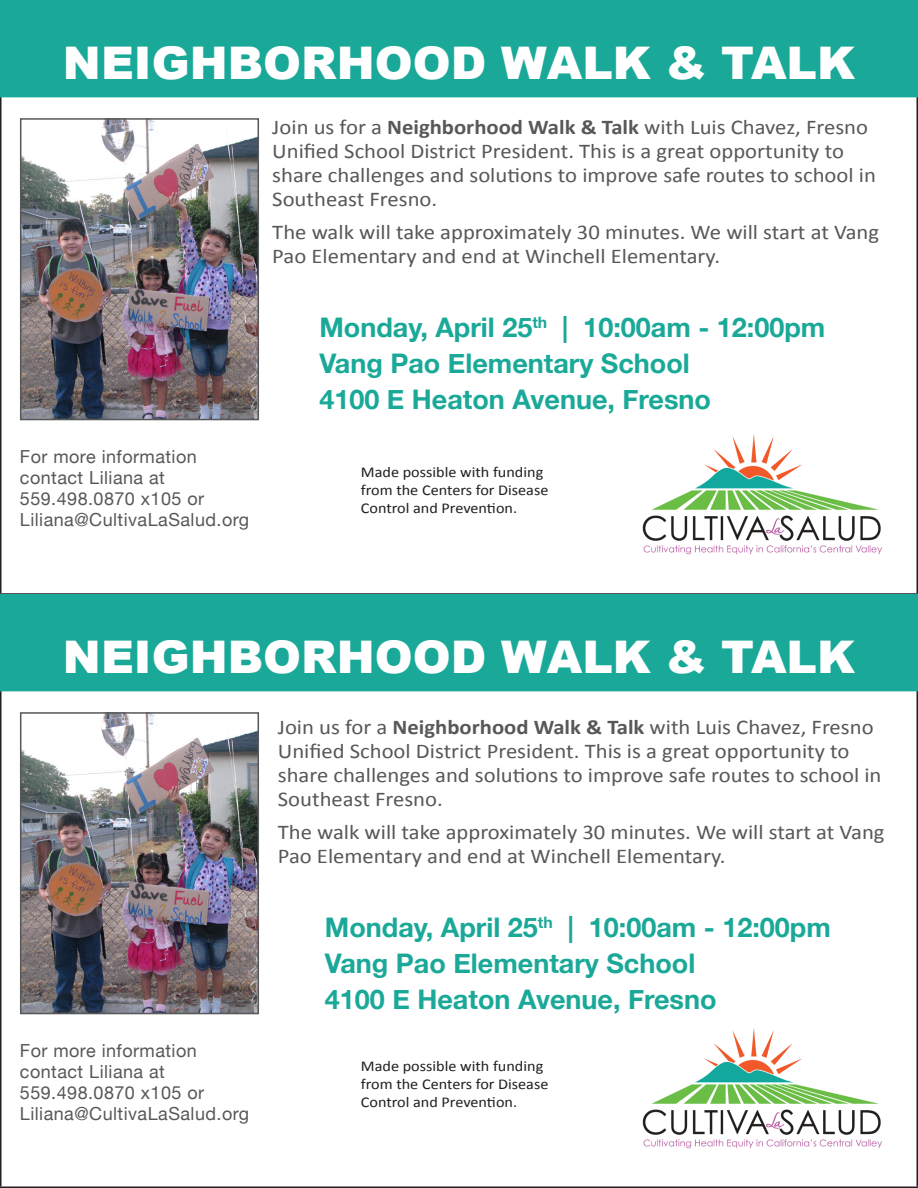
<style>
.page{position:relative;width:918px;height:1188px;background:#fff}
.page>*{position:absolute;margin:0;border:0;box-sizing:border-box;transform-origin:0 0}
.t1{font:900 45px "Arial";color:#fff}
.t2{font:700 27px "Helvetica Neue";color:#1aa998}
.t3{font:21px/24px "Calibri";color:#57585a;scale:1.08 1}
.t4{font:18px/21px "Helvetica Neue";letter-spacing:.025em;color:#57585a}
.t5{font:15px "Calibri";color:#231f20;scale:1.08 1}
.s1{font-weight:700}
</style>
<div class="page">
<hr style="left:0;top:2px;width:2px;height:591px;background:#231f20">
<hr style="left:916px;top:2px;width:2px;height:591px;background:#231f20">
<hr style="left:0;top:593px;width:918px;height:2px;background:#231f20">
<hr style="left:0;top:595px;width:2px;height:591px;background:#231f20">
<hr style="left:916px;top:595px;width:2px;height:591px;background:#231f20">
<hr style="left:0;top:1186px;width:918px;height:2px;background:#231f20">
<img style="left:642px;top:435px;width:240px;height:120px">
<div style="left:1px;top:1px;width:916px;height:96px;background:#1aa998"></div>
<div style="left:0;top:0;width:918px;height:97px;border:2px solid #1aa998"></div>
<img style="left:23px;top:121px;width:233px;height:296px">
<div style="left:20px;top:118px;width:239px;height:302px;border:2px solid #57585a"></div>
<img style="left:642px;top:1029px;width:240px;height:120px">
<div style="left:1px;top:595px;width:916px;height:96px;background:#1aa998"></div>
<div style="left:0;top:594px;width:918px;height:97px;border:2px solid #1aa998"></div>
<img style="left:23px;top:715px;width:233px;height:296px">
<div style="left:20px;top:712px;width:239px;height:302px;border:2px solid #57585a"></div>
<p class="t1" style="left:63px;top:31px;width:794px">NEIGHBORHOOD WALK &amp; TALK</p>
<p class="t3" style="left:272px;top:115px;width:560px">Join us for a <span class="s1">Neighborhood Walk &amp; Talk</span> with Luis Chavez, Fresno Unified School District President. This is a great opportunity to share challenges and solutions to improve safe routes to school in Southeast Fresno.</p>
<p class="t3" style="left:272px;top:220px;width:563px">The walk will take approximately 30 minutes. We will start at Vang<br>Pao Elementary and end at Winchell Elementary.</p>
<p class="t4" style="left:20px;top:447px;width:178px">For more information</p>
<p class="t4" style="left:20px;top:468px;width:186px">contact Liliana at<br>559.498.0870 x105 or</p>
<p class="t4" style="left:20px;top:510px;width:231px">Liliana@CultivaLaSalud.org</p>
<p class="t2" style="left:319px;top:307px;width:507px">Monday, April 25<sup>th</sup> | 10:00am - 12:00pm</p>
<p class="t2" style="left:319px;top:343px;width:372px">Vang Pao Elementary School</p>
<p class="t2" style="left:319px;top:379px;width:393px">4100 E Heaton Avenue, Fresno</p>
<p class="t5" style="left:361px;top:462px;width:170px">Made possible with funding</p>
<p class="t5" style="left:361px;top:480px;width:175px">from the Centers for Disease</p>
<p class="t5" style="left:361px;top:498px;width:146px">Control and Prevention.</p>
<p class="t1" style="left:63px;top:625px;width:794px">NEIGHBORHOOD WALK &amp; TALK</p>
<p class="t3" style="left:278px;top:715px;width:560px">Join us for a <span class="s1">Neighborhood Walk &amp; Talk</span> with Luis Chavez, Fresno Unified School District President. This is a great opportunity to share challenges and solutions to improve safe routes to school in Southeast Fresno.</p>
<p class="t3" style="left:278px;top:820px;width:563px">The walk will take approximately 30 minutes. We will start at Vang<br>Pao Elementary and end at Winchell Elementary.</p>
<p class="t4" style="left:20px;top:1041px;width:178px">For more information</p>
<p class="t4" style="left:20px;top:1062px;width:186px">contact Liliana at<br>559.498.0870 x105 or</p>
<p class="t4" style="left:20px;top:1104px;width:231px">Liliana@CultivaLaSalud.org</p>
<p class="t2" style="left:325px;top:906px;width:507px">Monday, April 25<sup>th</sup> | 10:00am - 12:00pm</p>
<p class="t2" style="left:325px;top:942px;width:372px">Vang Pao Elementary School</p>
<p class="t2" style="left:325px;top:978px;width:393px">4100 E Heaton Avenue, Fresno</p>
<p class="t5" style="left:361px;top:1056px;width:170px">Made possible with funding</p>
<p class="t5" style="left:361px;top:1074px;width:175px">from the Centers for Disease</p>
<p class="t5" style="left:361px;top:1092px;width:146px">Control and Prevention.</p>
</div>
